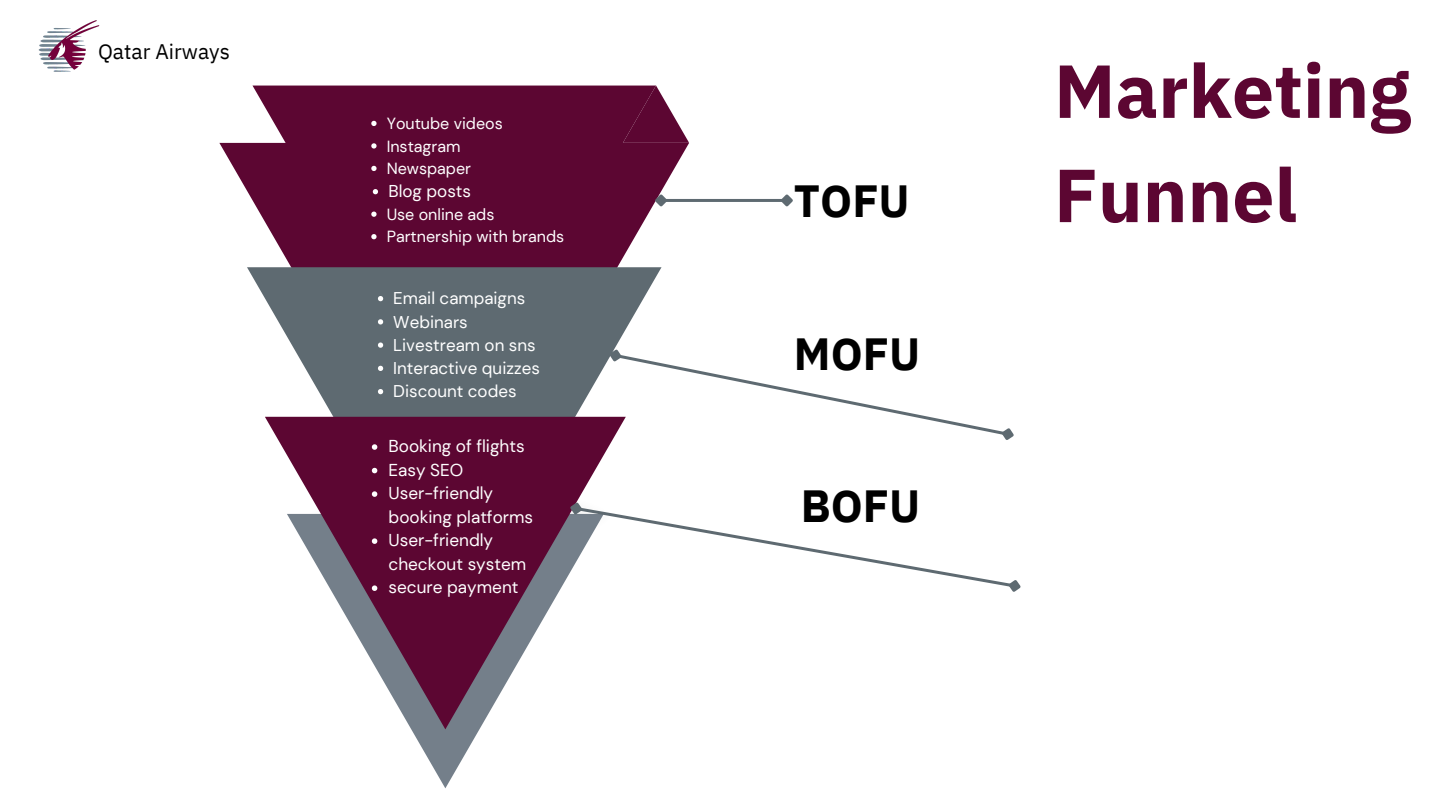
<style>
.page{position:relative;width:1440px;height:810px;background:#fff}
.page>*{position:absolute;margin:0;border:0;box-sizing:border-box;transform-origin:0 0}
.t1{font:700 75px/104.2px "IBM Plex Sans";color:#5c0632}
.t2{font:700 45px "IBM Plex Sans";color:#000}
.t3{font:21px "IBM Plex Sans";color:#000}
.t4{font:17.2px/23.5px "DM Sans";color:#fff}
.t5{font:17.1px "DM Sans";color:#fff}
.t6{font:17px "DM Sans";color:#fff}
.t7{font:16.1px "DM Sans";color:#fff}
</style>
<div class="page">
<img style="left:38px;top:20px;width:62px;height:52px">
<svg style="left:656px;top:86px;width:33px;height:56px"></svg>
<svg style="left:411px;top:729px;width:69px;height:59px"></svg>
<div style="left:253px;top:86px;width:403px;height:57px;background:#5c0632"></div>
<svg style="left:220px;top:143px;width:469px;height:124px;background:#732a4f"></svg>
<svg style="left:247px;top:267px;width:415px;height:150px;fill:#5e6a71"></svg>
<svg style="left:265px;top:417px;width:345px;height:312px;fill:#5c0632"></svg>
<svg style="left:371px;top:121px;width:6px;height:5px"></svg>
<svg style="left:371px;top:143px;width:6px;height:6px"></svg>
<svg style="left:371px;top:166px;width:6px;height:5px"></svg>
<svg style="left:373px;top:189px;width:5px;height:5px"></svg>
<svg style="left:371px;top:212px;width:6px;height:5px"></svg>
<svg style="left:371px;top:234px;width:6px;height:5px"></svg>
<svg style="left:378px;top:296px;width:5px;height:5px"></svg>
<svg style="left:378px;top:319px;width:5px;height:6px"></svg>
<svg style="left:378px;top:343px;width:5px;height:5px"></svg>
<svg style="left:378px;top:366px;width:5px;height:5px"></svg>
<svg style="left:378px;top:389px;width:5px;height:5px"></svg>
<svg style="left:372px;top:444px;width:5px;height:6px"></svg>
<svg style="left:372px;top:468px;width:5px;height:5px"></svg>
<svg style="left:372px;top:491px;width:5px;height:6px"></svg>
<svg style="left:372px;top:538px;width:5px;height:6px"></svg>
<svg style="left:372px;top:585px;width:5px;height:6px"></svg>
<svg style="left:605px;top:345px;width:409px;height:99px"></svg>
<svg style="left:566px;top:498px;width:455px;height:98px"></svg>
<hr style="left:665px;top:199px;width:118px;height:3px;background:#5e6a71">
<svg style="left:652px;top:192px;width:18px;height:17px"></svg>
<svg style="left:781px;top:194px;width:12px;height:13px"></svg>
<p class="t3" style="left:98px;top:37px;width:133px">Qatar Airways</p>
<p class="t7" style="left:387px;top:113px;width:118px">Youtube videos</p>
<p class="t7" style="left:387px;top:136px;width:75px">Instagram</p>
<p class="t7" style="left:387px;top:158px;width:86px">Newspaper</p>
<p class="t5" style="left:388px;top:180px;width:84px">Blog posts</p>
<p class="t7" style="left:387px;top:204px;width:109px">Use online ads</p>
<p class="t7" style="left:387px;top:226px;width:179px">Partnership with brands</p>
<p class="t6" style="left:393px;top:287px;width:133px">Email campaigns</p>
<p class="t6" style="left:393px;top:311px;width:76px">Webinars</p>
<p class="t6" style="left:393px;top:334px;width:144px">Livestream on sns</p>
<p class="t6" style="left:393px;top:357px;width:148px">Interactive quizzes</p>
<p class="t6" style="left:393px;top:380px;width:125px">Discount codes</p>
<p class="t4" style="left:389px;top:435px;width:138px">Booking of flights</p>
<p class="t4" style="left:389px;top:458px;width:76px">Easy SEO</p>
<p class="t4" style="left:389px;top:482px;width:146px">User-friendly booking platforms</p>
<p class="t4" style="left:389px;top:529px;width:139px">User-friendly checkout system</p>
<p class="t4" style="left:389px;top:576px;width:131px">secure payment</p>
<p class="t2" style="left:794px;top:170px;width:117px">TOFU</p>
<p class="t2" style="left:794px;top:324px;width:128px">MOFU</p>
<p class="t2" style="left:801px;top:476px;width:121px">BOFU</p>
<p class="t1" style="left:1054px;top:38px;width:358px">Marketing<br>Funnel</p>
</div>
